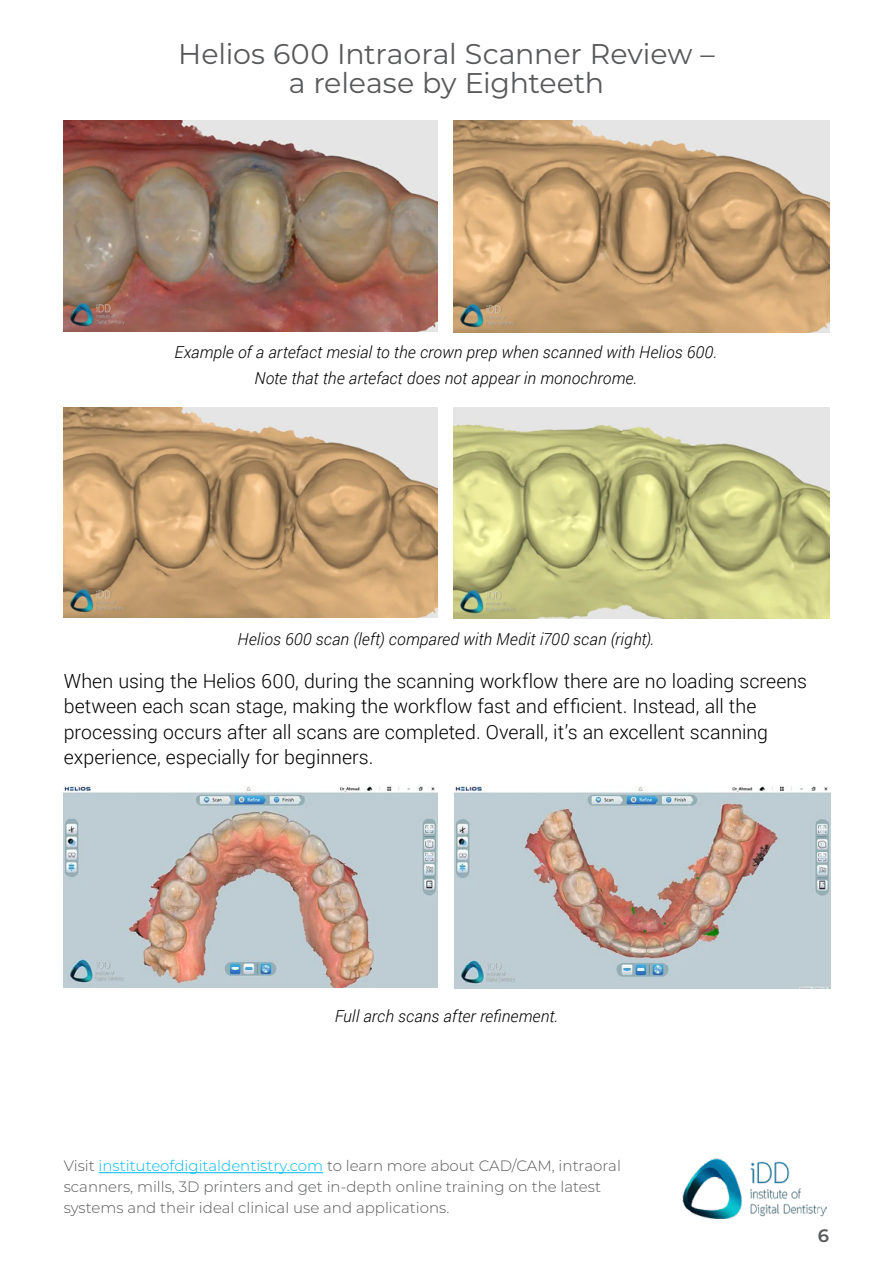
<style>
.page{position:relative;width:893px;height:1263px;background:#fff}
.page>*{position:absolute;margin:0;border:0;box-sizing:border-box;transform-origin:0 0}
.t1{font:28.5px/28.5px "Montserrat";letter-spacing:-.005em;color:#58595b;text-align:center}
.t2{font:300 19.5px/25.5px "Roboto";color:#000}
.t3{font:600 18px "Montserrat";color:#58595b}
.t4{font:italic 300 16.5px/25.5px "Roboto";letter-spacing:.01em;color:#000;text-align:center}
.t5{font:300 15px/21px "Montserrat";color:#58595b}
.s1{color:#00b9f1}
</style>
<div class="page">
<hr style="left:99px;top:1172px;width:224px;height:1px;background:#00b9f1">
<img style="left:683px;top:1159px;width:144px;height:59px">
<img style="left:63px;top:121px;width:374px;height:210px">
<img style="left:454px;top:121px;width:376px;height:211px">
<img style="left:63px;top:407px;width:374px;height:210px">
<img style="left:454px;top:407px;width:376px;height:211px">
<img style="left:64px;top:786px;width:374px;height:202px">
<img style="left:454px;top:786px;width:376px;height:203px">
<h1 class="t1" style="left:178px;top:39px;width:538px">Helios 600 Intraoral Scanner Review – a release by Eighteeth</h1>
<p class="t4" style="left:175px;top:339px;width:544px">Example of a artefact mesial to the crown prep when scanned with Helios 600.<br>Note that the artefact does not appear in monochrome.</p>
<p class="t4" style="left:238px;top:625px;width:418px">Helios 600 scan (left) compared with Medit i700 scan (right).</p>
<p class="t2" style="left:64px;top:667px;width:745px">When using the Helios 600, during the scanning workflow there are no loading screens between each scan stage, making the workflow fast and efficient. Instead, all the processing occurs after all scans are completed. Overall, it’s an excellent scanning experience, especially for beginners.</p>
<p class="t4" style="left:335px;top:1002px;width:225px">Full arch scans after refinement.</p>
<p class="t5" style="left:64px;top:1155px;width:559px">Visit <span class="s1">instituteofdigitaldentistry.com</span> to learn more about CAD/CAM, intraoral scanners, mills, 3D printers and get in-depth online training on the latest systems and their ideal clinical use and applications.</p>
<p class="t3" style="left:818px;top:1223px;width:13px">6</p>
</div>
